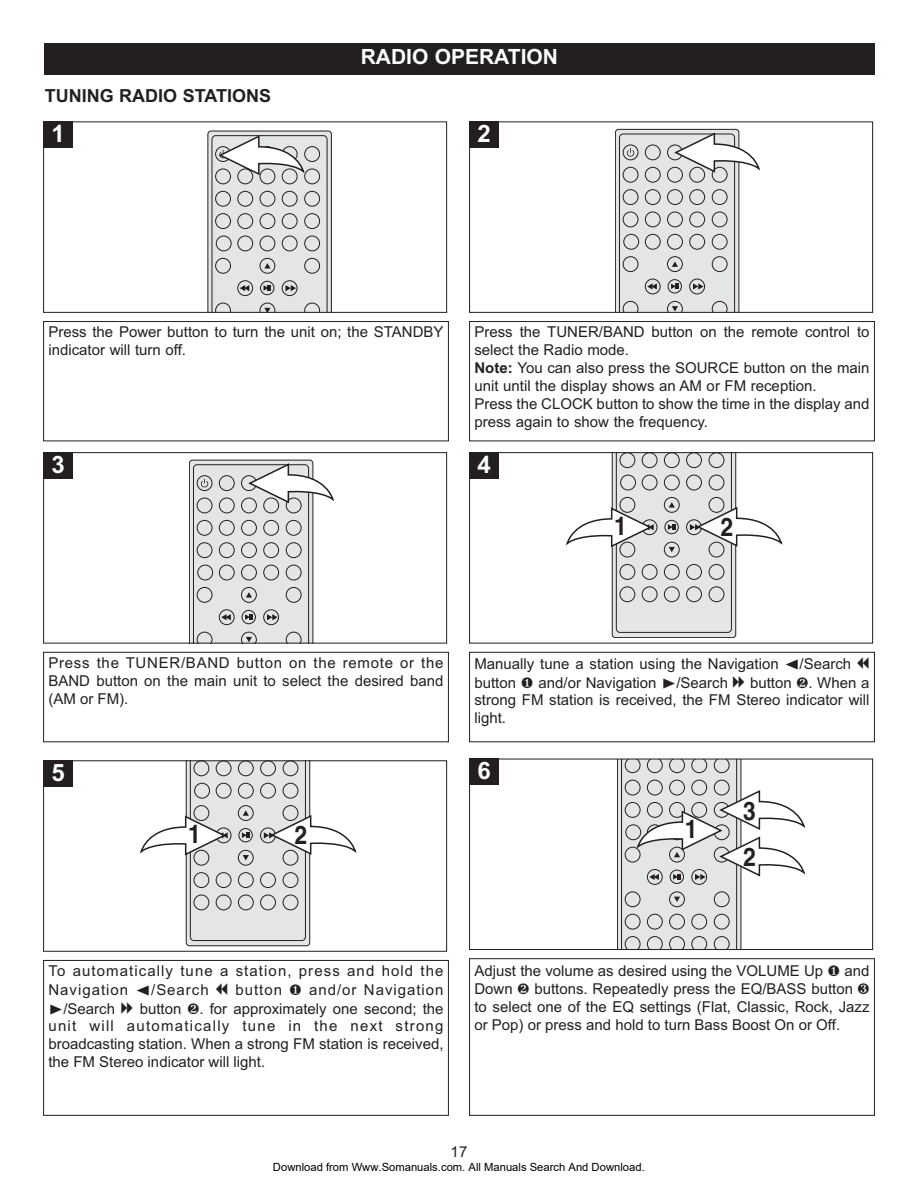
<style>
.page{position:relative;width:918px;height:1188px;background:#fff}
.page>*{position:absolute;margin:0;border:0;box-sizing:border-box;transform-origin:0 0}
.t1{font:700 25.65px "Helvetica";color:#231f20;scale:.89 1}
.t2{font:700 24px "Arial";color:#fff}
.t3{font:700 21px "Arial";color:#fff}
.t4{font:700 18px "Arial";color:#231f20}
.t5{font:15px/18px "Arial";color:#231f20;text-align:justify}
.t6{font:11.25px "Arial";color:#000}
.s1{font-weight:700}
.s2{font-family:"Treasure Chest"}
</style>
<div class="page">
<div style="left:44px;top:43px;width:831px;height:31px;background:#231f20"></div>
<div style="left:43px;top:321px;width:406px;height:120px;border:1px solid #231f20"></div>
<svg style="left:208px;top:131px;width:124px;height:180px"></svg>
<div style="left:43px;top:122px;width:404px;height:191px;border:1px solid #231f20"></div>
<div style="left:43px;top:122px;width:30px;height:26px;background:#231f20"></div>
<div style="left:469px;top:321px;width:406px;height:120px;border:1px solid #231f20"></div>
<svg style="left:615px;top:129px;width:145px;height:182px"></svg>
<div style="left:469px;top:122px;width:404px;height:191px;border:1px solid #231f20"></div>
<div style="left:469px;top:122px;width:30px;height:26px;background:#231f20"></div>
<div style="left:43px;top:652px;width:406px;height:90px;border:1px solid #231f20"></div>
<svg style="left:189px;top:460px;width:145px;height:182px"></svg>
<div style="left:43px;top:452px;width:404px;height:192px;border:1px solid #231f20"></div>
<div style="left:43px;top:452px;width:30px;height:26px;background:#231f20"></div>
<div style="left:43px;top:960px;width:406px;height:156px;border:1px solid #231f20"></div>
<svg style="left:140px;top:762px;width:216px;height:184px"></svg>
<div style="left:43px;top:760px;width:404px;height:192px;border:1px solid #231f20"></div>
<div style="left:43px;top:760px;width:30px;height:27px;background:#231f20"></div>
<div style="left:469px;top:958px;width:406px;height:158px;border:1px solid #231f20"></div>
<svg style="left:617px;top:761px;width:188px;height:187px"></svg>
<div style="left:469px;top:759px;width:404px;height:191px;border:1px solid #231f20"></div>
<div style="left:469px;top:759px;width:30px;height:26px;background:#231f20"></div>
<div style="left:469px;top:652px;width:406px;height:90px;border:1px solid #231f20"></div>
<svg style="left:566px;top:454px;width:216px;height:184px"></svg>
<div style="left:469px;top:452px;width:404px;height:192px;border:1px solid #231f20"></div>
<div style="left:469px;top:452px;width:30px;height:26px;background:#231f20"></div>
<p class="t4" style="left:45px;top:86px;width:228px">TUNING RADIO STATIONS</p>
<h2 class="t2" style="left:52px;top:120px;width:15px">1</h2>
<h3 class="t3" style="left:361px;top:45px;width:199px">RADIO OPERATION</h3>
<h2 class="t2" style="left:478px;top:120px;width:15px">2</h2>
<p class="t5" style="left:48px;top:323px;width:397px">Press the Power button to turn the unit on; the STANDBY indicator will turn off.</p>
<h2 class="t2" style="left:52px;top:451px;width:15px">3</h2>
<p class="t5" style="left:474px;top:323px;width:397px;text-align:left">Press the TUNER/BAND button on the remote control to select the Radio mode.<br><span class="s1">Note:</span> You can also press the SOURCE button on the main unit until the display shows an AM or FM reception.<br>Press the CLOCK button to show the time in the display and press again to show the frequency.</p>
<h2 class="t2" style="left:478px;top:451px;width:15px">4</h2>
<h1 class="t1" style="left:614px;top:505px;width:16px">1</h1>
<h1 class="t1" style="left:720px;top:507px;width:16px">2</h1>
<p class="t5" style="left:48px;top:654px;width:397px">Press the TUNER/BAND button on the remote or the BAND button on the main unit to select the desired band (AM or FM).</p>
<p class="t5" style="left:474px;top:655px;width:397px">Manually tune a station using the Navigation <span class="s2">√</span>/Search <span class="s2">m </span>button <span class="s2">1</span> and/or Navigation <span class="s2">®</span>/Search <span class="s2">l</span> button <span class="s2">2</span>. When a strong FM station is received, the FM Stereo indicator will light.</p>
<h2 class="t2" style="left:52px;top:759px;width:15px">5</h2>
<h2 class="t2" style="left:478px;top:757px;width:15px">6</h2>
<h1 class="t1" style="left:188px;top:814px;width:16px">1</h1>
<h1 class="t1" style="left:294px;top:815px;width:16px">2</h1>
<h1 class="t1" style="left:685px;top:809px;width:16px">1</h1>
<h1 class="t1" style="left:743px;top:790px;width:16px">3</h1>
<h1 class="t1" style="left:743px;top:836px;width:16px">2</h1>
<p class="t5" style="left:48px;top:962px;width:397px">To automatically tune a station, press and hold the Navigation <span class="s2">√</span>/Search <span class="s2">m</span> button <span class="s2">1</span> and/or Navigation <span class="s2">®</span>/Search <span class="s2">l</span> button <span class="s2">2</span>. for approximately one second; the unit will automatically tune in the next strong broadcasting station. When a strong FM station is received, the FM Stereo indicator will light.</p>
<p class="t5" style="left:474px;top:961px;width:397px">Adjust the volume as desired using the VOLUME Up <span class="s2">1</span> and Down <span class="s2">2</span> buttons. Repeatedly press the EQ/BASS button <span class="s2">3 </span>to select one of the EQ settings (Flat, Classic, Rock, Jazz or Pop) or press and hold to turn Bass Boost On or Off.</p>
<p class="t5" style="left:451px;top:1143px;width:18px">17</p>
<p class="t6" style="left:273px;top:1160px;width:373px">Download from Www.Somanuals.com. All Manuals Search And Download.</p>
</div>
